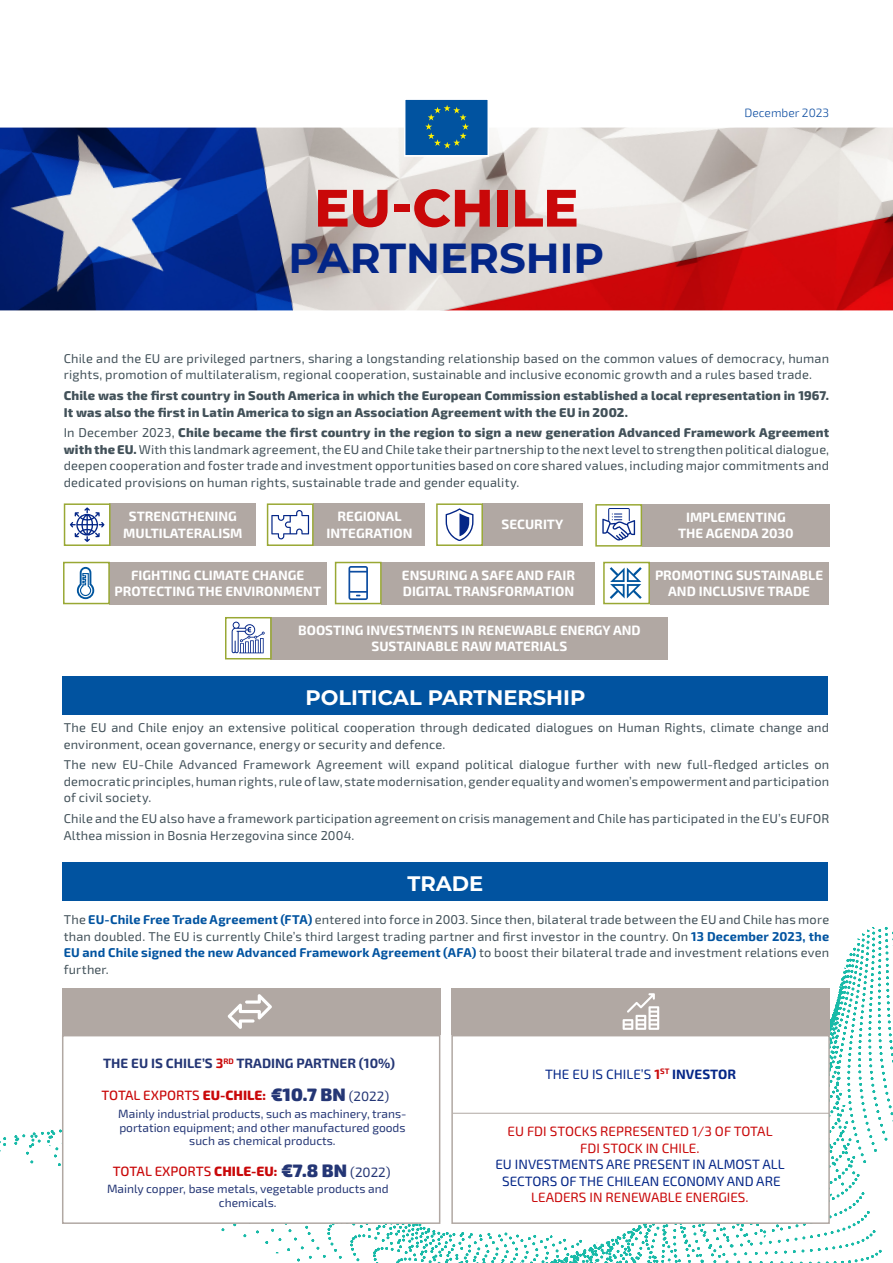
<style>
.page{position:relative;width:893px;height:1263px;background:#fff}
.page>*{position:absolute;margin:0;border:0;box-sizing:border-box;transform-origin:0 0}
.t1{font:800 52.5px "Montserrat";color:#c90809}
.t2{font:700 42px "Montserrat";color:#042687}
.titles{font:700 21px "Montserrat";color:#fff}
.t3{font:900 18px "Exo 2";color:#243675}
.t4{font:700 13.5px/16.2px "Exo 2";color:#fff;text-align:center}
.t5{font:13.5px/16.5px "Exo 2";color:#c90809;text-align:center}
.t6{font:500 13.5px "Exo 2";color:#c90809}
.t7{font:700 13.5px "Exo 2";color:#243675}
.t8{font:13.5px "Exo 2";color:#042687}
.txt_courant{font:12.75px/16.5px "Exo 2";letter-spacing:.01em;color:#425159}
.txt_courant-2{font:800 12.75px/16.5px "Exo 2";letter-spacing:.015em;color:#425159}
.t9{font:12px/13.5px "Exo 2";color:#243675;text-align:center}
.t10{font:300 12px "Exo 2";color:#0d4da1}
.s1{font-weight:800}
.s2{font-weight:700;color:#0153a0}
.s3{color:#c90809}
.s4{font-weight:400;font-size:13.5px}
.s5{font-weight:700;color:#c90809}
.s6{font-weight:700}
.s7{color:#042687}
</style>
<div class="page">
<svg style="left:0;top:927px;width:893px;height:336px"></svg>
<div style="left:452px;top:1036px;width:377px;height:187px;background:#fff"></div>
<div style="left:451px;top:1035px;width:379px;height:189px;border:2px solid #b1a8a3"></div>
<div style="left:63px;top:1036px;width:377px;height:187px;background:#fff"></div>
<div style="left:62px;top:1035px;width:378px;height:189px;border:2px solid #b1a8a3"></div>
<div style="left:62px;top:988px;width:378px;height:47px;background:#b1a8a3"></div>
<svg style="left:228px;top:994px;width:44px;height:35px"></svg>
<div style="left:451px;top:988px;width:379px;height:47px;background:#b1a8a3"></div>
<svg style="left:623px;top:993px;width:36px;height:37px"></svg>
<hr style="left:453px;top:1113px;width:376px;height:1px;background:#b1a8a3">
<div style="left:63px;top:862px;width:765px;height:39px;background:#0153a0"></div>
<div style="left:63px;top:676px;width:765px;height:38px;background:#0153a0"></div>
<div style="left:110px;top:503px;width:146px;height:43px;background:#b1a8a3"></div>
<div style="left:313px;top:503px;width:112px;height:43px;background:#b1a8a3"></div>
<div style="left:482px;top:503px;width:100px;height:43px;background:#b1a8a3"></div>
<div style="left:642px;top:504px;width:188px;height:43px;background:#b1a8a3"></div>
<div style="left:64px;top:503px;width:47px;height:43px;border:2px solid #99a834"></div>
<div style="left:267px;top:503px;width:47px;height:43px;border:2px solid #99a834"></div>
<div style="left:436px;top:503px;width:47px;height:43px;border:2px solid #99a834"></div>
<div style="left:595px;top:504px;width:47px;height:43px;border:2px solid #99a834"></div>
<div style="left:109px;top:562px;width:217px;height:42px;background:#b1a8a3"></div>
<div style="left:63px;top:562px;width:47px;height:42px;border:2px solid #99a834"></div>
<svg style="left:77px;top:567px;width:17px;height:32px"></svg>
<div style="left:271px;top:617px;width:397px;height:42px;background:#b1a8a3"></div>
<div style="left:225px;top:617px;width:47px;height:42px;border:2px solid #99a834"></div>
<div style="left:382px;top:562px;width:213px;height:42px;background:#b1a8a3"></div>
<div style="left:335px;top:562px;width:47px;height:42px;border:2px solid #99a834"></div>
<svg style="left:348px;top:566px;width:20px;height:34px"></svg>
<div style="left:650px;top:562px;width:178px;height:42px;background:#b1a8a3"></div>
<div style="left:603px;top:562px;width:47px;height:42px;border:2px solid #99a834"></div>
<svg style="left:610px;top:567px;width:32px;height:32px"></svg>
<svg style="left:271px;top:510px;width:38px;height:30px"></svg>
<svg style="left:602px;top:508px;width:33px;height:32px"></svg>
<svg style="left:70px;top:507px;width:34px;height:35px"></svg>
<svg style="left:446px;top:508px;width:27px;height:33px"></svg>
<svg style="left:232px;top:622px;width:33px;height:31px"></svg>
<img style="left:0;top:128px;width:893px;height:182px">
<div style="left:405px;top:99px;width:83px;height:56px;background:#0153a0"></div>
<svg style="left:425px;top:105px;width:44px;height:43px"></svg>
<div style="left:404px;top:98px;width:85px;height:59px;border:2px solid #fff"></div>
<p class="t1" style="left:314px;top:169px;width:266px">EU-CHILE</p>
<p class="t2" style="left:289px;top:228px;width:317px">PARTNERSHIP</p>
<p class="t10" style="left:744px;top:105px;width:86px">December 2023</p>
<p class="txt_courant" style="left:64px;top:350px;width:767px">Chile and the EU are privileged partners, sharing a longstanding relationship based on the common values of democracy, human rights, promotion of multilateralism, regional cooperation, sustainable and inclusive economic growth and a rules based trade.</p>
<p class="txt_courant-2" style="left:64px;top:387px;width:767px">Chile was the first country in South America in which the European Commission established a local representation in 1967.<br>It was also the first in Latin America to sign an Association Agreement with the EU in 2002.</p>
<p class="txt_courant" style="left:64px;top:424px;width:767px;text-align:justify">In December 2023, <span class="s1">Chile became the first country in the region to sign a new generation Advanced Framework Agreement with the EU.</span> With this landmark agreement, the EU and Chile take their partnership to the next level to strengthen political dialogue, deepen cooperation and foster trade and investment opportunities based on core shared values, including major commitments and dedicated provisions on human rights, sustainable trade and gender equality.</p>
<p class="t4" style="left:123px;top:508px;width:121px">STRENGTHENING<br>MULTILATERALISM</p>
<p class="t4" style="left:326px;top:508px;width:87px">REGIONAL<br>INTEGRATION</p>
<p class="t4" style="left:502px;top:516px;width:63px">SECURITY</p>
<p class="t4" style="left:678px;top:508px;width:117px">IMPLEMENTING<br>THE AGENDA 2030</p>
<p class="t4" style="left:114px;top:566px;width:208px">FIGHTING CLIMATE CHANGE<br>PROTECTING THE ENVIRONMENT</p>
<p class="t4" style="left:298px;top:621px;width:344px">BOOSTING INVESTMENTS IN RENEWABLE ENERGY AND<br>SUSTAINABLE RAW MATERIALS</p>
<p class="t4" style="left:402px;top:566px;width:175px;text-align:left">ENSURING A SAFE AND FAIR<br>DIGITAL TRANSFORMATION</p>
<p class="t4" style="left:655px;top:566px;width:170px">PROMOTING SUSTAINABLE<br>AND INCLUSIVE TRADE</p>
<p class="titles" style="left:305px;top:682px;width:282px">POLITICAL PARTNERSHIP</p>
<p class="txt_courant" style="left:64px;top:719px;width:767px">The EU and Chile enjoy an extensive political cooperation through dedicated dialogues on Human Rights, climate change and environment, ocean governance, energy or security and defence.</p>
<p class="txt_courant" style="left:64px;top:756px;width:767px;text-align:justify">The new EU-Chile Advanced Framework Agreement will expand political dialogue further with new full-fledged articles on democratic principles, human rights, rule of law, state modernisation, gender equality and women’s empowerment and participation of civil society.</p>
<p class="txt_courant" style="left:64px;top:810px;width:767px">Chile and the EU also have a framework participation agreement on crisis management and Chile has participated in the EU’s EUFOR<br>Althea mission in Bosnia Herzegovina since 2004.</p>
<p class="titles" style="left:407px;top:869px;width:77px">TRADE</p>
<p class="txt_courant" style="left:64px;top:911px;width:767px;text-align:justify">The <span class="s2">EU-Chile Free Trade Agreement (FTA)</span> entered into force in 2003. Since then, bilateral trade between the EU and Chile has more than doubled. The EU is currently Chile’s third largest trading partner and first investor in the country. On <span class="s2">13 December 2023, the EU and Chile signed the new Advanced Framework Agreement (AFA)</span> to boost their bilateral trade and investment relations even further.</p>
<p class="t7" style="left:103px;top:1053px;width:294px">THE EU IS CHILE’S <span class="s3">3</span><sup>RD</sup> TRADING PARTNER (10%)</p>
<p class="t9" style="left:118px;top:1107px;width:290px">Mainly industrial products, such as machinery, trans&shy;portation equipment; and other manufactured goods such as chemical products.</p>
<p class="t9" style="left:107px;top:1182px;width:283px">Mainly copper, base metals, vegetable products and chemicals.</p>
<p class="t6" style="left:101px;top:1085px;width:166px">TOTAL EXPORTS <span class="s1">EU-CHILE:</span></p>
<p class="t3" style="left:271px;top:1080px;width:120px">€10.7 BN <span class="s4">(2022)</span></p>
<p class="t6" style="left:113px;top:1161px;width:166px">TOTAL EXPORTS <span class="s1">CHILE-EU:</span></p>
<p class="t3" style="left:281px;top:1156px;width:111px">€7.8 BN <span class="s4">(2022)</span></p>
<p class="t8" style="left:545px;top:1065px;width:193px">THE EU IS CHILE’S <span class="s5">1</span><sup>ST</sup> <span class="s6">INVESTOR</span></p>
<p class="t5" style="left:495px;top:1123px;width:291px">EU FDI STOCKS REPRESENTED 1/3 OF TOTAL<br>FDI STOCK IN CHILE.<br><span class="s7">EU INVESTMENTS ARE PRESENT IN ALMOST ALL SECTORS OF THE CHILEAN ECONOMY AND ARE </span>LEADERS IN RENEWABLE ENERGIES.</p>
</div>
